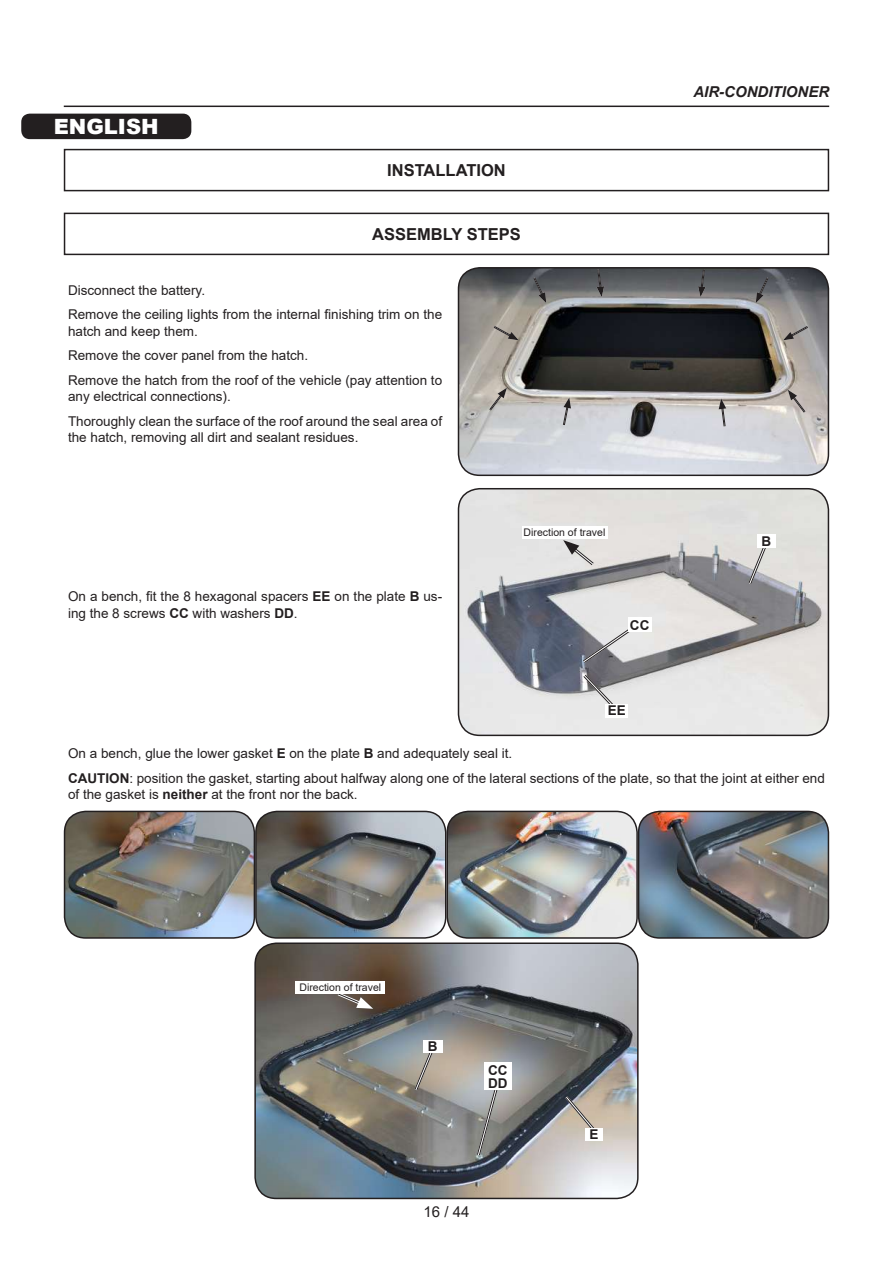
<style>
.page{position:relative;width:893px;height:1263px;background:#fff}
.page>*{position:absolute;margin:0;border:0;box-sizing:border-box;transform-origin:0 0}
.t1{font:900 21px "Arial";color:#fff}
.t2{font:700 16.5px "Arial";color:#231f20}
.t3{font:italic 700 15px "Arial";color:#231f20}
.t4{font:15px "Arial";color:#231f20}
.t5{font:13.5px/24.8px "Arial";color:#231f20}
.t6{font:700 13.5px/13.5px "Arial";color:#231f20}
.t7{font:10.5px "Arial";color:#231f20}
.s1{font-weight:700}
</style>
<div class="page">
<hr style="left:64px;top:106px;width:765px;height:1px;background:#231f20">
<div style="left:21px;top:114px;width:170px;height:25px;background:#231f20;border-radius:9px"></div>
<div style="left:64px;top:149px;width:765px;height:42px;border:2px solid #231f20"></div>
<div style="left:64px;top:213px;width:765px;height:42px;border:2px solid #231f20"></div>
<img style="left:458px;top:268px;width:370px;height:207px">
<div style="left:458px;top:267px;width:371px;height:209px;border:2px solid #231f20;border-radius:21px"></div>
<img style="left:458px;top:489px;width:370px;height:246px">
<div style="left:458px;top:488px;width:371px;height:248px;border:2px solid #231f20;border-radius:21px"></div>
<img style="left:65px;top:811px;width:189px;height:127px">
<div style="left:64px;top:811px;width:191px;height:128px;border:2px solid #231f20;border-radius:21px"></div>
<img style="left:256px;top:811px;width:380px;height:125px">
<div style="left:255px;top:811px;width:191px;height:128px;border:2px solid #231f20;border-radius:21px"></div>
<div style="left:446px;top:811px;width:192px;height:128px;border:2px solid #231f20;border-radius:21px"></div>
<img style="left:639px;top:811px;width:189px;height:127px">
<div style="left:638px;top:811px;width:191px;height:128px;border:2px solid #231f20;border-radius:21px"></div>
<img style="left:257px;top:945px;width:380px;height:253px">
<div style="left:254px;top:942px;width:385px;height:257px;border:2px solid #231f20;border-radius:21px"></div>
<svg style="left:596px;top:268px;width:8px;height:29px"></svg>
<svg style="left:532px;top:276px;width:14px;height:27px"></svg>
<svg style="left:492px;top:325px;width:27px;height:15px"></svg>
<svg style="left:783px;top:325px;width:27px;height:15px"></svg>
<svg style="left:756px;top:276px;width:14px;height:27px"></svg>
<svg style="left:788px;top:390px;width:19px;height:24px"></svg>
<svg style="left:488px;top:388px;width:19px;height:24px"></svg>
<svg style="left:562px;top:397px;width:9px;height:30px"></svg>
<svg style="left:746px;top:541px;width:23px;height:47px"></svg>
<svg style="left:562px;top:1093px;width:35px;height:40px"></svg>
<svg style="left:412px;top:1047px;width:23px;height:47px"></svg>
<svg style="left:475px;top:1085px;width:25px;height:74px;background:#8d8e8d"></svg>
<svg style="left:580px;top:626px;width:53px;height:86px;background:#ababae"></svg>
<svg style="left:698px;top:268px;width:8px;height:29px"></svg>
<svg style="left:719px;top:398px;width:7px;height:30px"></svg>
<svg style="left:563px;top:540px;width:34px;height:28px"></svg>
<svg style="left:334px;top:993px;width:39px;height:16px"></svg>
<div style="left:757px;top:534px;width:19px;height:14px;background:#fff"></div>
<div style="left:585px;top:1128px;width:18px;height:12px;background:#fff"></div>
<div style="left:423px;top:1040px;width:20px;height:12px;background:#fff"></div>
<div style="left:484px;top:1063px;width:28px;height:27px;background:#fff"></div>
<div style="left:605px;top:704px;width:23px;height:13px;background:#fff"></div>
<div style="left:628px;top:617px;width:23px;height:15px;background:#fff"></div>
<div style="left:522px;top:526px;width:85px;height:13px;background:#fff"></div>
<div style="left:296px;top:980px;width:89px;height:13px;background:#fff"></div>
<h1 class="t1" style="left:54px;top:111px;width:106px">ENGLISH</h1>
<p class="t2" style="left:387px;top:159px;width:120px">INSTALLATION</p>
<p class="t2" style="left:372px;top:222px;width:150px">ASSEMBLY STEPS</p>
<p class="t5" style="left:68px;top:277px;width:376px">Disconnect the battery.<br>Remove the ceiling lights from the internal finishing trim on the</p>
<p class="t5" style="left:68px;top:318px;width:376px">hatch and keep them.<br>Remove the cover panel from the hatch.<br>Remove the hatch from the roof of the vehicle (pay attention to</p>
<p class="t5" style="left:68px;top:384px;width:376px">any electrical connections).<br>Thoroughly clean the surface of the roof around the seal area of</p>
<p class="t5" style="left:68px;top:425px;width:292px">the hatch, removing all dirt and sealant residues.</p>
<p class="t5" style="left:68px;top:588px;width:376px;line-height:16.2px">On a bench, fit the 8 hexagonal spacers <span class="s1">EE</span> on the plate <span class="s1">B</span> us&shy;ing the 8 screws <span class="s1">CC</span> with washers <span class="s1">DD</span>.</p>
<p class="t7" style="left:524px;top:525px;width:83px">Direction of travel</p>
<p class="t6" style="left:630px;top:618px;width:21px">CC</p>
<p class="t6" style="left:608px;top:704px;width:20px">EE</p>
<p class="t3" style="left:693px;top:82px;width:137px">AIR-CONDITIONER</p>
<p class="t6" style="left:762px;top:535px;width:11px">B</p>
<p class="t5" style="left:68px;top:741px;width:758px">On a bench, glue the lower gasket <span class="s1">E</span> on the plate <span class="s1">B</span> and adequately seal it.<br><span class="s1">CAUTION</span>: position the gasket, starting about halfway along one of the lateral sections of the plate, so that the joint at either end</p>
<p class="t5" style="left:68px;top:781px;width:291px">of the gasket is <span class="s1">neither</span> at the front nor the back.</p>
<p class="t7" style="left:300px;top:980px;width:83px">Direction of travel</p>
<p class="t6" style="left:428px;top:1039px;width:11px">B</p>
<p class="t6" style="left:488px;top:1063px;width:21px">CC<br>DD</p>
<p class="t4" style="left:424px;top:1201px;width:47px">16 / 44</p>
<p class="t6" style="left:589px;top:1128px;width:11px">E</p>
</div>
